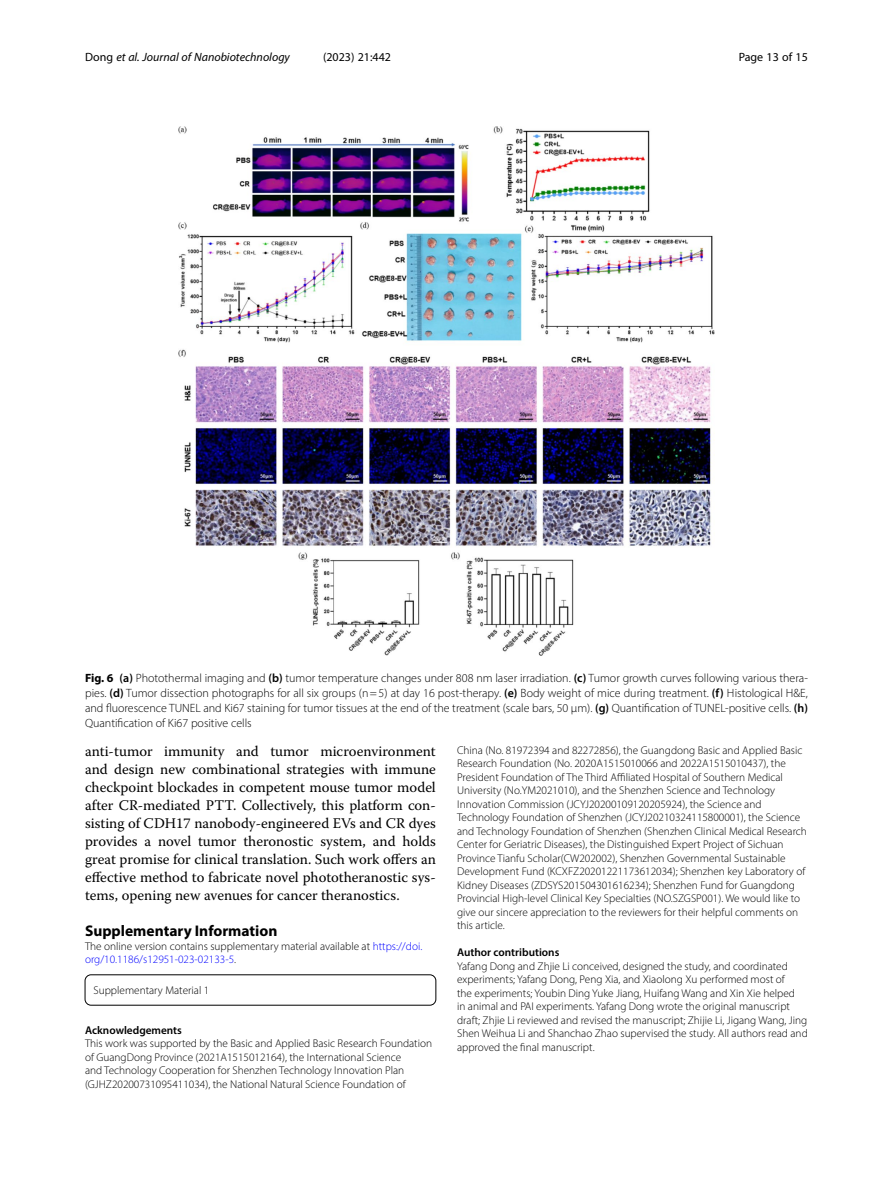
<style>
.page{position:relative;width:893px;height:1191px;background:#fff}
.page>*{position:absolute;margin:0;border:0;box-sizing:border-box;transform-origin:0 0}
.Head_1{font:700 15.45px "Myriad Pro";color:#000}
.Body_Text{font:14.7px/18px "Warnock Pro";color:#000;text-align:justify}
.Figure_Caption{font:300 12px/15px "Myriad Pro";color:#000;text-align:justify}
.t1{font:italic 12px "Myriad Pro";color:#000}
.t2{font:12px "Myriad Pro";color:#000}
.Acknowledgements{font:300 11.25px/13.5px "Myriad Pro";color:#000}
.Author_Contribution{font:300 11.25px/13.5px "Myriad Pro";color:#000}
.Article_Note_ESM{font:300 11.25px/13.5px "Myriad Pro";color:#000}
.Endmatter_Heading{font:600 11.25px "Myriad Pro";color:#000}
.Additional_File_Info{font:300 11.25px "Myriad Pro";color:#000}
.s1{font-style:normal}
.s2{font-weight:700}
.s3{font-weight:600}
.s4{color:#00f}
</style>
<div class="page">
<div style="left:85px;top:974px;width:351px;height:31px;border:1px solid #000;border-radius:6px"></div>
<img style="left:178px;top:126px;width:536px;height:529px">
<p class="t1" style="left:85px;top:50px;width:206px"><span class="s1">Dong</span> et al. Journal of Nanobiotechnology</p>
<p class="t2" style="left:323px;top:50px;width:70px">(2023) 21:442</p>
<p class="t2" style="left:739px;top:50px;width:71px">Page 13 of 15</p>
<p class="Figure_Caption" style="left:85px;top:670px;width:724px"><span class="s2">Fig. 6</span> <span class="s3">(a)</span> Photothermal imaging and <span class="s3">(b)</span> tumor temperature changes under 808 nm laser irradiation. <span class="s3">(c)</span> Tumor growth curves following various thera&shy;pies. <span class="s3">(d)</span> Tumor dissection photographs for all six groups (n=5) at day 16 post-therapy. <span class="s3">(e)</span> Body weight of mice during treatment. <span class="s3">(f)</span> Histological H&amp;E, and fluorescence TUNEL and Ki67 staining for tumor tissues at the end of the treatment (scale bars, 50 μm). <span class="s3">(g)</span> Quantification of TUNEL-positive cells. <span class="s3">(h)<br></span>Quantification of Ki67 positive cells</p>
<p class="Body_Text" style="left:85px;top:742px;width:352px">anti-tumor immunity and tumor microenvironment and design new combinational strategies with immune checkpoint blockades in competent mouse tumor model after CR-mediated PTT. Collectively, this platform con&shy;sisting of CDH17 nanobody-engineered EVs and CR dyes provides a novel tumor theronostic system, and holds great promise for clinical translation. Such work offers an effective method to fabricate novel phototheranostic sys&shy;tems, opening new avenues for cancer theranostics.</p>
<p class="Head_1" style="left:85px;top:921px;width:194px">Supplementary Information</p>
<p class="Article_Note_ESM" style="left:85px;top:939px;width:339px">The online version contains supplementary material available at <span class="s4">https://doi. org/10.1186/s12951-023-02133-5</span>.</p>
<p class="Additional_File_Info" style="left:94px;top:983px;width:117px">Supplementary Material 1</p>
<p class="Endmatter_Heading" style="left:85px;top:1022px;width:98px">Acknowledgements</p>
<p class="Acknowledgements" style="left:85px;top:1036px;width:349px">This work was supported by the Basic and Applied Basic Research Foundation of GuangDong Province (2021A1515012164), the International Science<br>and Technology Cooperation for Shenzhen Technology Innovation Plan (GJHZ20200731095411034), the National Natural Science Foundation of</p>
<p class="Acknowledgements" style="left:457px;top:743px;width:351px">China (No. 81972394 and 82272856), the Guangdong Basic and Applied Basic Research Foundation (No. 2020A1515010066 and 2022A1515010437), the President Foundation of The Third Affiliated Hospital of Southern Medical University (No.YM2021010), and the Shenzhen Science and Technology Innovation Commission (JCYJ20200109120205924), the Science and Technology Foundation of Shenzhen (JCYJ20210324115800001), the Science and Technology Foundation of Shenzhen (Shenzhen Clinical Medical Research Center for Geriatric Diseases), the Distinguished Expert Project of Sichuan Province Tianfu Scholar(CW202002), Shenzhen Governmental Sustainable Development Fund (KCXFZ20201221173612034); Shenzhen key Laboratory of Kidney Diseases (ZDSYS201504301616234); Shenzhen Fund for Guangdong Provincial High-level Clinical Key Specialties (NO.SZGSP001). We would like to give our sincere appreciation to the reviewers for their helpful comments on this article.</p>
<p class="Endmatter_Heading" style="left:457px;top:945px;width:104px">Author contributions</p>
<p class="Author_Contribution" style="left:457px;top:959px;width:352px">Yafang Dong and Zhjie Li conceived, designed the study, and coordinated experiments; Yafang Dong, Peng Xia, and Xiaolong Xu performed most of<br>the experiments; Youbin Ding Yuke Jiang, Huifang Wang and Xin Xie helped<br>in animal and PAI experiments. Yafang Dong wrote the original manuscript draft; Zhjie Li reviewed and revised the manuscript; Zhijie Li, Jigang Wang, Jing Shen Weihua Li and Shanchao Zhao supervised the study. All authors read and approved the final manuscript.</p>
</div>
